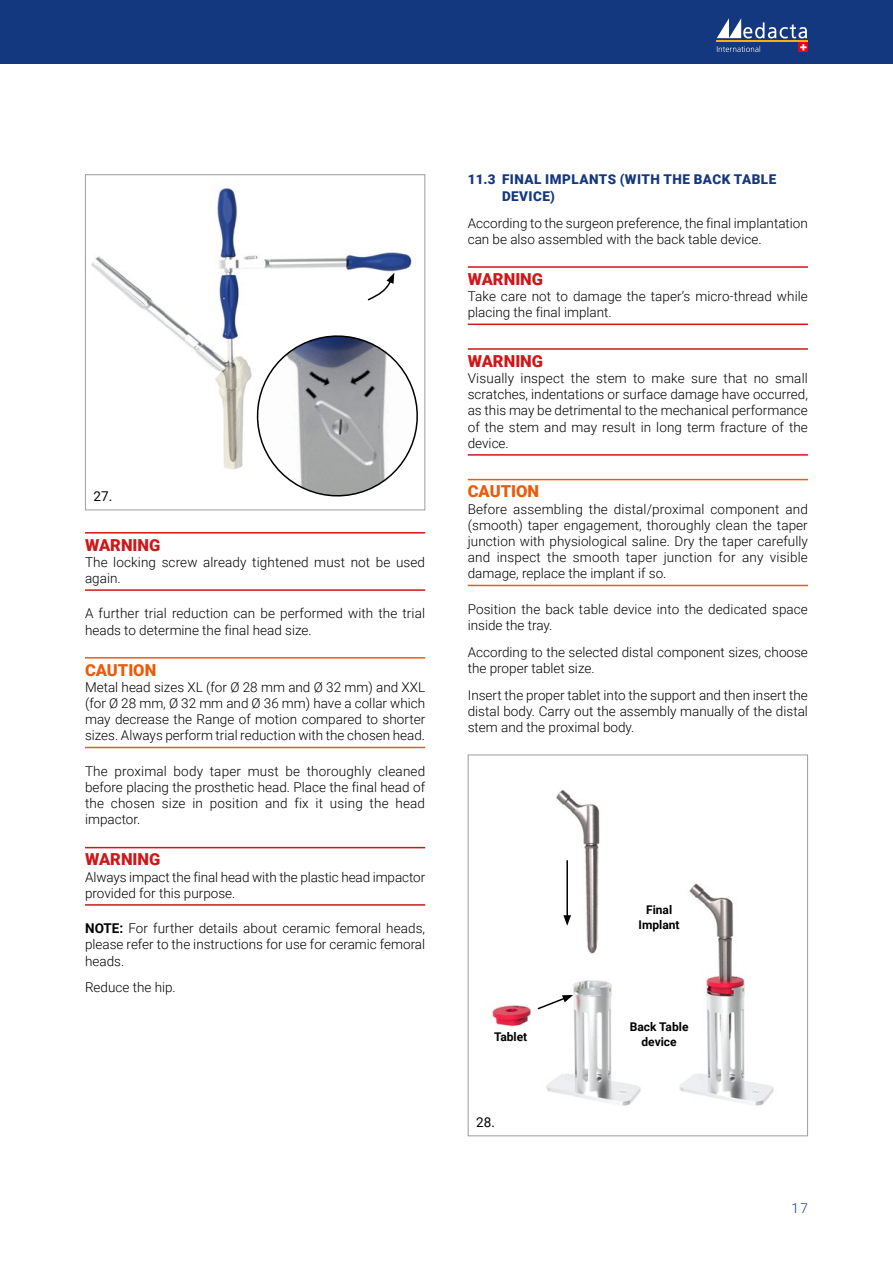
<style>
.page{position:relative;width:893px;height:1263px;background:#fff}
.page>*{position:absolute;margin:0;border:0;box-sizing:border-box;transform-origin:0 0}
.t1{font:900 16.5px "Roboto";color:#cd1719}
.t2{font:900 16.5px "Roboto";color:#ea5b0b}
.t3{font:300 13.5px/16.2px "Roboto";color:#000}
.t4{font:900 13.5px/16.2px "Roboto";letter-spacing:.035em;color:#14387f}
.t5{font:13.5px "Roboto";color:#000}
.t6{font:300 13.5px "Roboto";color:#14387f}
.t7{font:700 12px/14.4px "Roboto";color:#000;text-align:center}
.s1{font-weight:700}
</style>
<div class="page">
<div style="left:0;top:0;width:893px;height:64px;background:#14387f"></div>
<hr style="left:716px;top:40px;width:92px;height:1px;background:#f9b000">
<svg style="left:717px;top:18px;width:90px;height:20px"></svg>
<svg style="left:799px;top:43px;width:9px;height:9px"></svg>
<svg style="left:800px;top:44px;width:6px;height:6px"></svg>
<svg style="left:717px;top:46px;width:43px;height:6px"></svg>
<hr style="left:85px;top:532px;width:340px;height:1px;background:#cd1719">
<hr style="left:85px;top:589px;width:340px;height:2px;background:#cd1719">
<hr style="left:85px;top:657px;width:340px;height:1px;background:#ea5b0b">
<hr style="left:85px;top:747px;width:340px;height:1px;background:#ea5b0b">
<hr style="left:85px;top:847px;width:340px;height:1px;background:#cd1719">
<hr style="left:85px;top:904px;width:340px;height:2px;background:#cd1719">
<img style="left:91px;top:188px;width:321px;height:282px">
<svg style="left:366px;top:273px;width:28px;height:29px"></svg>
<svg style="left:247px;top:325px;width:171px;height:172px"></svg>
<div style="left:85px;top:174px;width:340px;height:336px;border:1px solid #9d9d9c"></div>
<hr style="left:468px;top:266px;width:340px;height:2px;background:#cd1719">
<hr style="left:468px;top:324px;width:340px;height:1px;background:#cd1719">
<hr style="left:468px;top:348px;width:340px;height:2px;background:#cd1719">
<hr style="left:468px;top:454px;width:340px;height:2px;background:#cd1719">
<hr style="left:468px;top:479px;width:340px;height:1px;background:#ea5b0b">
<hr style="left:468px;top:585px;width:340px;height:1px;background:#ea5b0b">
<img style="left:492px;top:790px;width:282px;height:316px">
<hr style="left:566px;top:860px;width:2px;height:57px;background:#000">
<svg style="left:563px;top:915px;width:8px;height:11px"></svg>
<svg style="left:536px;top:995px;width:37px;height:16px"></svg>
<div style="left:468px;top:754px;width:340px;height:382px;border:1px solid #9d9d9c"></div>
<p class="t5" style="left:94px;top:487px;width:20px">27.</p>
<p class="t1" style="left:85px;top:533px;width:77px">WARNING</p>
<p class="t3" style="left:85px;top:553px;width:342px">The locking screw already tightened must not be used again.</p>
<p class="t3" style="left:85px;top:605px;width:342px">A further trial reduction can be performed with the trial heads to determine the final head size.</p>
<p class="t2" style="left:85px;top:658px;width:73px">CAUTION</p>
<p class="t3" style="left:85px;top:678px;width:342px;text-align:justify">Metal head sizes XL (for Ø 28 mm and Ø 32 mm) and XXL (for Ø 28 mm, Ø 32 mm and Ø 36 mm) have a collar which may decrease the Range of motion compared to shorter sizes. Always perform trial reduction with the chosen head.</p>
<p class="t3" style="left:85px;top:762px;width:342px;text-align:justify">The proximal body taper must be thoroughly cleaned before placing the prosthetic head. Place the final head of the chosen size in position and fix it using the head impactor.</p>
<p class="t1" style="left:85px;top:848px;width:77px">WARNING</p>
<p class="t3" style="left:85px;top:868px;width:342px">Always impact the final head with the plastic head impactor provided for this purpose.</p>
<p class="t3" style="left:85px;top:920px;width:342px;text-align:justify"><span class="s1">NOTE:</span> For further details about ceramic femoral heads, please refer to the instructions for use for ceramic femoral heads.</p>
<p class="t3" style="left:85px;top:979px;width:92px">Reduce the hip.</p>
<p class="t4" style="left:502px;top:171px;width:276px;text-indent:-34px">11.3 FINAL IMPLANTS (WITH THE BACK TABLE<br>DEVICE)</p>
<p class="t3" style="left:468px;top:214px;width:342px">According to the surgeon preference, the final implantation can be also assembled with the back table device.</p>
<p class="t1" style="left:468px;top:267px;width:77px">WARNING</p>
<p class="t3" style="left:468px;top:288px;width:342px">Take care not to damage the taper’s micro-thread while placing the final implant.</p>
<p class="t1" style="left:468px;top:349px;width:77px">WARNING</p>
<p class="t3" style="left:468px;top:370px;width:342px;text-align:justify">Visually inspect the stem to make sure that no small scratches, indentations or surface damage have occurred, as this may be detrimental to the mechanical performance of the stem and may result in long term fracture of the device.</p>
<p class="t2" style="left:468px;top:480px;width:73px">CAUTION</p>
<p class="t3" style="left:468px;top:500px;width:342px;text-align:justify">Before assembling the distal/proximal component and (smooth) taper engagement, thoroughly clean the taper junction with physiological saline. Dry the taper carefully and inspect the smooth taper junction for any visible damage, replace the implant if so.</p>
<p class="t3" style="left:468px;top:600px;width:342px">Position the back table device into the dedicated space inside the tray.</p>
<p class="t3" style="left:468px;top:643px;width:342px">According to the selected distal component sizes, choose the proper tablet size.</p>
<p class="t3" style="left:468px;top:686px;width:342px;text-align:justify">Insert the proper tablet into the support and then insert the distal body. Carry out the assembly manually of the distal stem and the proximal body.</p>
<p class="t7" style="left:639px;top:902px;width:43px">Final<br>Implant</p>
<p class="t7" style="left:494px;top:1029px;width:35px">Tablet</p>
<p class="t7" style="left:630px;top:1019px;width:60px">Back Table device</p>
<p class="t5" style="left:476px;top:1113px;width:20px">28.</p>
<p class="t6" style="left:792px;top:1198px;width:18px">17</p>
</div>
